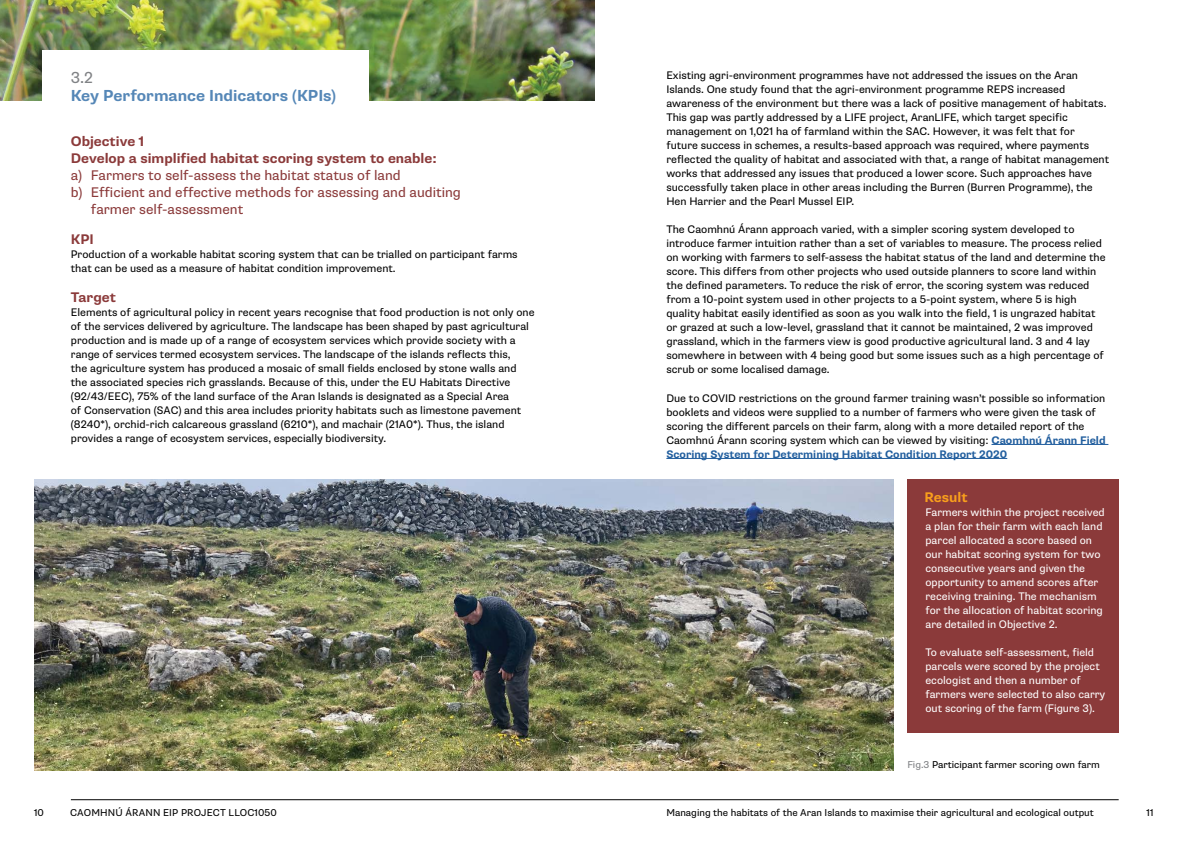
<style>
.page{position:relative;width:1191px;height:842px;background:#fff}
.page>*{position:absolute;margin:0;border:0;box-sizing:border-box;transform-origin:0 0}
.t1{font:700 16px "Supria Sans";color:#5587b7}
.t2{font:16px "Supria Sans";color:#808285}
.t3{font:14px "Supria Sans";color:#8b3a3a}
.t4{font:700 14px/17px "Supria Sans";color:#8b3a3a}
.t5{font:700 14px "Supria Sans";color:#f99f1c}
.t6{font:11px/14px "Supria Sans";color:#000}
.t7{font:11px/14px "Supria Sans";color:#fff}
.t8{font:10px "Supria Sans";color:#000}
.s1{font-weight:700;color:#215e9e}
.s2{color:#808285}
</style>
<div class="page">
<div style="left:907px;top:479px;width:211px;height:254px;background:#8b3a3a"></div>
<img style="left:0;top:0;width:595px;height:100px">
<div style="left:43px;top:50px;width:326px;height:59px;background:#fff"></div>
<img style="left:34px;top:479px;width:859px;height:291px">
<hr style="left:991px;top:444px;width:117px;height:1px;background:#215e9e">
<hr style="left:666px;top:458px;width:341px;height:1px;background:#215e9e">
<hr style="left:71px;top:799px;width:1047px;height:1px;background:#000">
<h1 class="t2" style="left:71px;top:68px;width:24px">3.2</h1>
<h1 class="t1" style="left:71px;top:86px;width:267px">Key Performance Indicators (KPIs)</h1>
<p class="t4" style="left:71px;top:133px;width:367px">Objective 1<br>Develop a simplified habitat scoring system to enable:</p>
<p class="t3" style="left:71px;top:166px;width:331px">a) Farmers to self-assess the habitat status of land</p>
<p class="t3" style="left:71px;top:183px;width:391px">b) Efficient and effective methods for assessing and auditing</p>
<p class="t3" style="left:91px;top:200px;width:154px">farmer self-assessment</p>
<p class="t4" style="left:71px;top:231px;width:24px">KPI</p>
<p class="t6" style="left:71px;top:247px;width:448px">Production of a workable habitat scoring system that can be trialled on participant farms that can be used as a measure of habitat condition improvement.</p>
<p class="t4" style="left:71px;top:289px;width:47px">Target</p>
<p class="t6" style="left:71px;top:305px;width:465px">Elements of agricultural policy in recent years recognise that food production is not only one of the services delivered by agriculture. The landscape has been shaped by past agricultural production and is made up of a range of ecosystem services which provide society with a range of services termed ecosystem services. The landscape of the islands reflects this,<br>the agriculture system has produced a mosaic of small fields enclosed by stone walls and the associated species rich grasslands. Because of this, under the EU Habitats Directive (92/43/EEC), 75% of the land surface of the Aran Islands is designated as a Special Area<br>of Conservation (SAC) and this area includes priority habitats such as limestone pavement (8240*), orchid-rich calcareous grassland (6210*), and machair (21A0*). Thus, the island provides a range of ecosystem services, especially biodiversity.</p>
<p class="t6" style="left:666px;top:69px;width:444px">Existing agri-environment programmes have not addressed the issues on the Aran Islands. One study found that the agri-environment programme REPS increased awareness of the environment but there was a lack of positive management of habitats.<br>This gap was partly addressed by a LIFE project, AranLIFE, which target specific management on 1,021 ha of farmland within the SAC. However, it was felt that for future success in schemes, a results-based approach was required, where payments reflected the quality of habitat and associated with that, a range of habitat management works that addressed any issues that produced a lower score. Such approaches have successfully taken place in other areas including the Burren (Burren Programme), the Hen Harrier and the Pearl Mussel EIP.</p>
<p class="t6" style="left:666px;top:223px;width:441px">The Caomhnú Árann approach varied, with a simpler scoring system developed to introduce farmer intuition rather than a set of variables to measure. The process relied on working with farmers to self-assess the habitat status of the land and determine the score. This differs from other projects who used outside planners to score land within the defined parameters. To reduce the risk of error, the scoring system was reduced from a 10-point system used in other projects to a 5-point system, where 5 is high quality habitat easily identified as soon as you walk into the field, 1 is ungrazed habitat or grazed at such a low-level, grassland that it cannot be maintained, 2 was improved grassland, which in the farmers view is good productive agricultural land. 3 and 4 lay somewhere in between with 4 being good but some issues such as a high percentage of scrub or some localised damage.</p>
<p class="t6" style="left:666px;top:391px;width:441px">Due to COVID restrictions on the ground farmer training wasn’t possible so information booklets and videos were supplied to a number of farmers who were given the task of scoring the different parcels on their farm, along with a more detailed report of the Caomhnú Árann scoring system which can be viewed by visiting: <span class="s1">Caomhnú Árann Field Scoring System for Determining Habitat Condition Report 2020</span></p>
<p class="t5" style="left:924px;top:488px;width:45px">Result</p>
<p class="t7" style="left:925px;top:505px;width:181px">Farmers within the project received a plan for their farm with each land parcel allocated a score based on our habitat scoring system for two consecutive years and given the opportunity to amend scores after receiving training. The mechanism for the allocation of habitat scoring are detailed in Objective 2.</p>
<p class="t7" style="left:925px;top:645px;width:181px">To evaluate self-assessment, field parcels were scored by the project ecologist and then a number of farmers were selected to also carry out scoring of the farm (Figure 3).</p>
<p class="t8" style="left:907px;top:758px;width:194px"><span class="s2">Fig.3</span> Participant farmer scoring own farm</p>
<p class="t8" style="left:34px;top:806px;width:11px">10</p>
<p class="t8" style="left:70px;top:806px;width:208px">CAOMHNÚ ÁRANN EIP PROJECT LLOC1050</p>
<p class="t8" style="left:666px;top:806px;width:429px">Managing the habitats of the Aran Islands to maximise their agricultural and ecological output</p>
<p class="t8" style="left:1146px;top:806px;width:9px">11</p>
</div>
